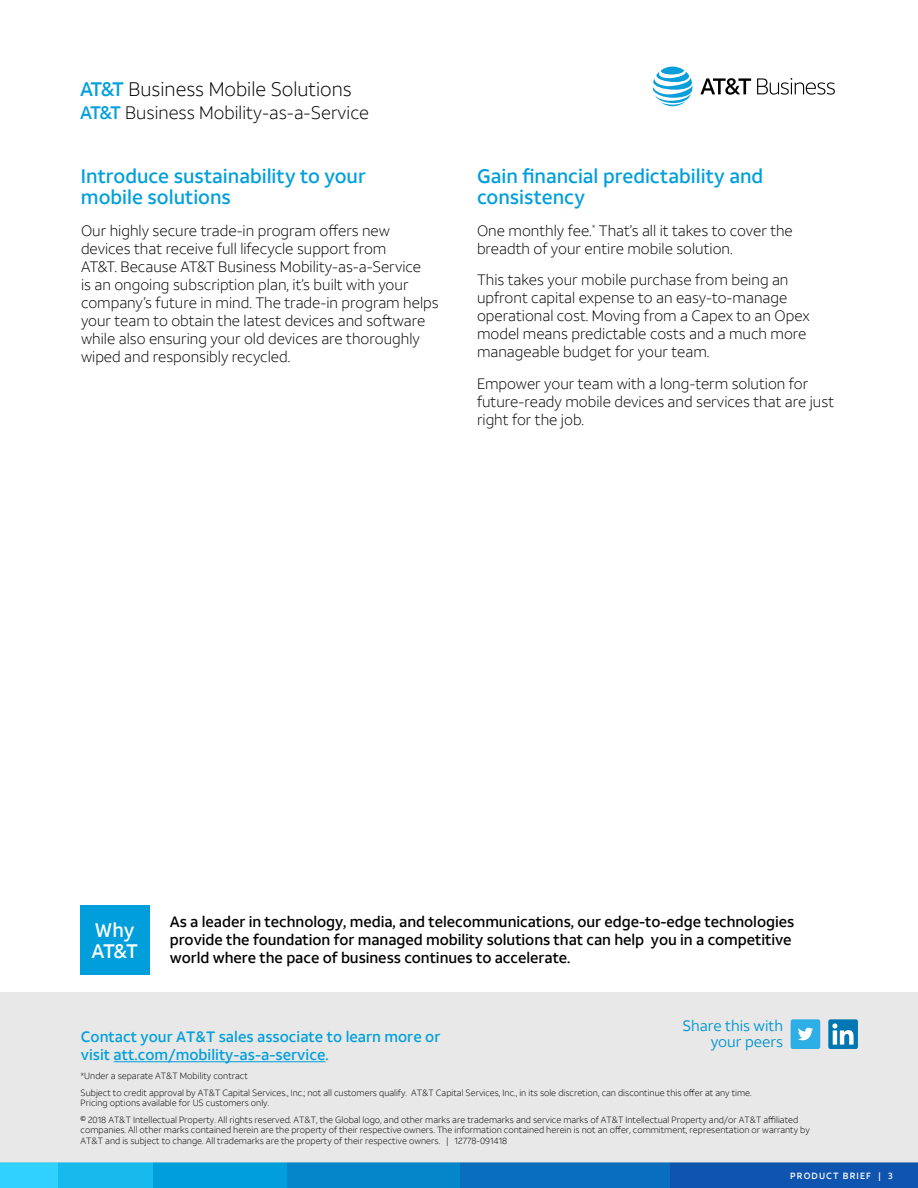
<style>
.page{position:relative;width:918px;height:1188px;background:#fff}
.page>*{position:absolute;margin:0;border:0;box-sizing:border-box;transform-origin:0 0}
.t1{font:500 19.5px/21px "ATT Aleck Sans";color:#009fdb}
.t2{font:300 19.5px "ATT Aleck Sans";color:#000}
.t3{font:500 19.5px/21px "ATT Aleck Sans";color:#fff}
.t4{font:300 18px "ATT Aleck Sans";color:#000}
.t5{font:300 15px/18px "ATT Aleck Sans";color:#000}
.t6{font:500 15px/18px "ATT Aleck Sans";letter-spacing:-.005em;color:#000}
.t7{font:500 15px/18px "ATT Aleck Sans";color:#009fdb}
.t8{font:15px/15.5px "ATT Aleck Sans";color:#0095cf;text-align:right}
.t9{font:300 9px/16.5px "ATT Aleck Sans";color:#000}
.t10{font:500 9px "ATT Aleck Sans";letter-spacing:.12em;color:#fff}
.s1{font-weight:500;color:#009fdb}
</style>
<div class="page">
<svg style="left:653px;top:67px;width:39px;height:39px"></svg>
<svg style="left:700px;top:78px;width:51px;height:17px"></svg>
<svg style="left:757px;top:78px;width:78px;height:17px"></svg>
<div style="left:669px;top:1163px;width:249px;height:25px;background:#0f54af"></div>
<div style="left:459px;top:1163px;width:211px;height:25px;background:#0a6ebe"></div>
<div style="left:287px;top:1163px;width:172px;height:25px;background:#0586cb"></div>
<div style="left:153px;top:1163px;width:134px;height:25px;background:#009fdb"></div>
<div style="left:57px;top:1163px;width:96px;height:25px;background:#18b9ed"></div>
<div style="left:0;top:1162px;width:57px;height:26px;background:#30d1ff"></div>
<div style="left:0;top:992px;width:918px;height:170px;background:#e8e8e8"></div>
<hr style="left:114px;top:1061px;width:211px;height:1px;background:#009fdb">
<div style="left:80px;top:906px;width:69px;height:69px;background:#009fdb"></div>
<div style="left:828px;top:1019px;width:30px;height:30px;background:#0076b2;border-radius:2px"></div>
<svg style="left:832px;top:1023px;width:22px;height:22px"></svg>
<div style="left:791px;top:1019px;width:29px;height:30px;background:#2dafe6;border-radius:2px"></div>
<svg style="left:798px;top:1028px;width:15px;height:12px"></svg>
<h1 class="t2" style="left:80px;top:77px;width:273px"><span class="s1">AT&amp;T</span> Business Mobile Solutions</h1>
<p class="t4" style="left:80px;top:101px;width:290px"><span class="s1">AT&amp;T</span> Business Mobility-as-a-Service</p>
<h1 class="t1" style="left:81px;top:166px;width:286px">Introduce sustainability to your mobile solutions</h1>
<p class="t5" style="left:81px;top:221px;width:359px">Our highly secure trade-in program offers new devices that receive full lifecycle support from<br>AT&amp;T. Because AT&amp;T Business Mobility-as-a-Service<br>is an ongoing subscription plan, it’s built with your company’s future in mind. The trade-in program helps your team to obtain the latest devices and software while also ensuring your old devices are thoroughly wiped and responsibly recycled.</p>
<h1 class="t1" style="left:477px;top:166px;width:288px">Gain financial predictability and consistency</h1>
<p class="t5" style="left:477px;top:221px;width:317px">One monthly fee.<sup>*</sup> That’s all it takes to cover the breadth of your entire mobile solution.</p>
<p class="t5" style="left:477px;top:271px;width:334px">This takes your mobile purchase from being an upfront capital expense to an easy-to-manage operational cost. Moving from a Capex to an Opex model means predictable costs and a much more manageable budget for your team.</p>
<p class="t5" style="left:477px;top:374px;width:359px">Empower your team with a long-term solution for future-ready mobile devices and services that are just right for the job.</p>
<h1 class="t3" style="left:92px;top:920px;width:48px">Why<br>AT&amp;T</h1>
<p class="t6" style="left:170px;top:913px;width:626px">As a leader in technology, media, and telecommunications, our edge-to-edge technologies provide the foundation for managed mobility solutions that can help you in a competitive world where the pace of business continues to accelerate.</p>
<p class="t7" style="left:81px;top:1028px;width:361px">Contact your AT&amp;T sales associate to learn more or visit att.com/mobility-as-a-service.</p>
<p class="t8" style="left:683px;top:1018px;width:102px">Share this with your peers</p>
<p class="t9" style="left:81px;top:1068px;width:673px">*Under a separate AT&amp;T Mobility contract<br>Subject to credit approval by AT&amp;T Capital Services., Inc.; not all customers qualify. AT&amp;T Capital Services, Inc., in its sole discretion, can discontinue this offer at any time.</p>
<p class="t9" style="left:81px;top:1095px;width:719px">Pricing options available for US customers only.<br>© 2018 AT&amp;T Intellectual Property. All rights reserved. AT&amp;T, the Global logo, and other marks are trademarks and service marks of AT&amp;T Intellectual Property and/or AT&amp;T affiliated</p>
<p class="t9" style="left:81px;top:1125px;width:731px;line-height:10.5px">companies. All other marks contained herein are the property of their respective owners. The information contained herein is not an offer, commitment, representation or warranty by<br>AT&amp;T and is subject to change. All trademarks are the property of their respective owners. | 12778-091418</p>
<p class="t10" style="left:790px;top:1170px;width:104px">PRODUCT BRIEF | 3</p>
</div>
